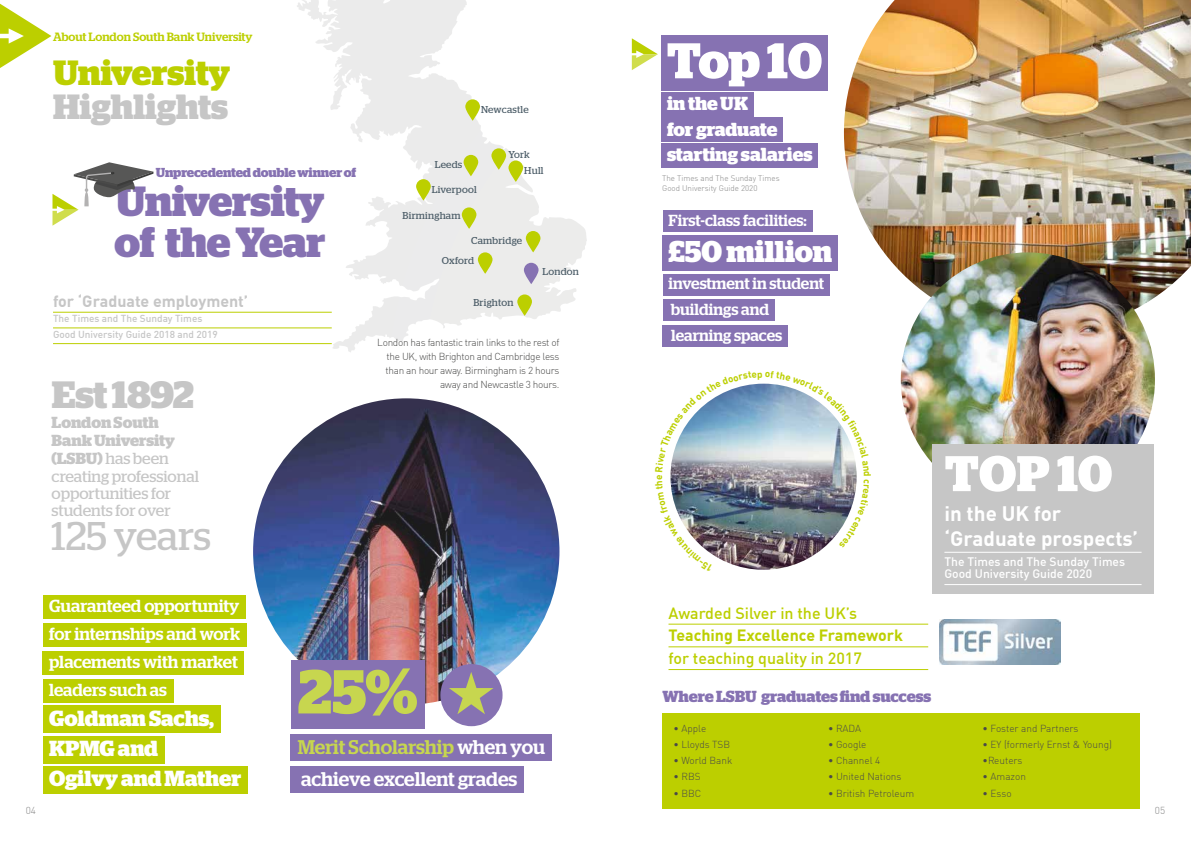
<style>
.page{position:relative;width:1191px;height:842px;background:#fff}
.page>*{position:absolute;margin:0;border:0;box-sizing:border-box;transform-origin:0 0}
.t1{font:700 61.8px "Stag";color:#c7d64f}
.t2{font:700 50px "Stag";letter-spacing:-.005em;color:#fff}
.t3{font:700 42.1px/41px "Stag";letter-spacing:-.015em;color:#8672b2}
.t4{font:40px "Stag";color:#c6c6c6}
.t5{font:700 38px "Stag";letter-spacing:-.025em;color:#c6c6c6}
.t6{font:700 35px "Stag";letter-spacing:-.005em;color:#bccf00}
.t7{font:700 35px "Stag";color:#c6c6c6}
.t8{font:700 30px "Stag";color:#fff}
.t9{font:700 21.8px/30.1px "Stag";color:#fff}
.t10{font:700 20.6px/24.2px "DIN Offc";color:#fff}
.t11{font:500 19.8px/31.7px "Stag";letter-spacing:-.005em;color:#fff}
.t12{font:700 18.8px/25.7px "Stag";color:#fff}
.t13{font:500 17.4px/28px "Stag";color:#fff}
.t14{font:16px/17.6px "Stag";color:#c6c6c6}
.t15{font:500 16px/25.7px "Stag";color:#fff}
.t16{font:500 16px "DIN Offc";color:#bccf00}
.t17{font:700 16px "Stag";letter-spacing:-.005em;color:#8672b2}
.t18{font:700 16px "DIN Offc";color:#bccf00}
.t19{font:700 16px "DIN Offc";color:#c6c6c6}
.t20{font:700 13px "Stag";letter-spacing:-.015em;color:#8672b2}
.t21{font:500 12.1px/12.1px "DIN Offc";color:#fff}
.t22{font:500 12px "Stag";letter-spacing:-.005em;color:#bccf00}
.t23{font:300 10px/14px "DIN Offc";letter-spacing:-.03em;color:#4a4a49;text-align:right}
.t24{font:300 10px "DIN Offc";color:#4a4a49}
.t25{font:10px "Stag";letter-spacing:.02em;color:#4b5c67}
.t26{font:500 10px/15.7px "DIN Offc";color:#c6c6c6}
.t27{font:300 10px "DIN Offc";letter-spacing:-.005em;color:#4a4a49}
.t28{font:300 10px "DIN Offc";color:#878787}
.t29{font:300 8px/10px "DIN Offc";color:#878787}
.s1{font-weight:700}
.s2{color:#c7d64f}
</style>
<div class="page">
<svg style="left:0;top:4px;width:51px;height:64px"></svg>
<div style="left:662px;top:713px;width:477px;height:95px;background:#bccf00"></div>
<svg style="left:297px;top:0;width:117px;height:20px"></svg>
<svg style="left:524px;top:263px;width:14px;height:21px"></svg>
<svg style="left:462px;top:207px;width:14px;height:22px"></svg>
<svg style="left:416px;top:179px;width:15px;height:22px"></svg>
<svg style="left:508px;top:161px;width:15px;height:21px"></svg>
<svg style="left:463px;top:155px;width:15px;height:21px"></svg>
<svg style="left:465px;top:99px;width:15px;height:22px"></svg>
<svg style="left:478px;top:252px;width:14px;height:22px"></svg>
<svg style="left:526px;top:231px;width:14px;height:21px"></svg>
<svg style="left:491px;top:148px;width:15px;height:22px"></svg>
<img style="left:844px;top:0;width:347px;height:297px">
<svg style="left:632px;top:38px;width:26px;height:32px"></svg>
<div style="left:661px;top:35px;width:167px;height:56px;background:#8672b2"></div>
<div style="left:661px;top:92px;width:92px;height:25px;background:#8672b2"></div>
<div style="left:661px;top:118px;width:122px;height:24px;background:#8672b2"></div>
<div style="left:661px;top:143px;width:157px;height:25px;background:#8672b2"></div>
<img style="left:900px;top:252px;width:255px;height:240px">
<div style="left:932px;top:444px;width:221px;height:150px;background:#c6c6c6"></div>
<hr style="left:944px;top:552px;width:197px;height:1px;background:#fff">
<hr style="left:944px;top:584px;width:197px;height:1px;background:#fff">
<hr style="left:53px;top:312px;width:279px;height:1px;background:#bccf00">
<hr style="left:53px;top:328px;width:279px;height:1px;background:#bccf00">
<hr style="left:53px;top:343px;width:279px;height:1px;background:#bccf00">
<svg style="left:52px;top:162px;width:101px;height:64px"></svg>
<div style="left:663px;top:210px;width:149px;height:22px;background:#8672b2"></div>
<div style="left:663px;top:235px;width:175px;height:36px;background:#8672b2"></div>
<div style="left:663px;top:274px;width:167px;height:21px;background:#8672b2"></div>
<div style="left:663px;top:299px;width:111px;height:22px;background:#8672b2"></div>
<div style="left:663px;top:325px;width:125px;height:22px;background:#8672b2"></div>
<svg style="left:517px;top:294px;width:15px;height:22px"></svg>
<hr style="left:668px;top:624px;width:260px;height:1px;background:#bccf00">
<hr style="left:668px;top:647px;width:260px;height:1px;background:#bccf00">
<hr style="left:668px;top:669px;width:260px;height:1px;background:#bccf00">
<img style="left:939px;top:619px;width:122px;height:45px">
<img style="left:253px;top:398px;width:306px;height:307px;border-radius:153px">
<div style="left:43px;top:595px;width:203px;height:23px;background:#bccf00"></div>
<div style="left:43px;top:623px;width:203px;height:23px;background:#bccf00"></div>
<div style="left:43px;top:651px;width:201px;height:23px;background:#bccf00"></div>
<div style="left:43px;top:679px;width:130px;height:23px;background:#bccf00"></div>
<div style="left:43px;top:705px;width:177px;height:28px;background:#bccf00"></div>
<div style="left:43px;top:736px;width:121px;height:27px;background:#bccf00"></div>
<div style="left:43px;top:766px;width:204px;height:28px;background:#bccf00"></div>
<div style="left:440px;top:664px;width:62px;height:62px;background:#8672b2;border-radius:50%"></div>
<svg style="left:449px;top:672px;width:44px;height:42px"></svg>
<div style="left:291px;top:660px;width:133px;height:69px;background:#8672b2"></div>
<div style="left:291px;top:734px;width:261px;height:27px;background:#8672b2"></div>
<div style="left:291px;top:766px;width:233px;height:27px;background:#8672b2"></div>
<img style="left:670px;top:383px;width:187px;height:187px">
<p class="t22" style="left:53px;top:29px;width:201px">About London South Bank University</p>
<h3 class="t6" style="left:53px;top:53px;width:179px">University</h3>
<h3 class="t7" style="left:53px;top:87px;width:177px">Highlights</h3>
<h3 class="t20" style="left:156px;top:165px;width:202px">Unprecedented double winner of</h3>
<h3 class="t3" style="left:115px;top:181px;width:212px">University of the Year</h3>
<h3 class="t19" style="left:53px;top:290px;width:197px">for ‘Graduate employment’</h3>
<p class="t26" style="left:53px;top:311px;width:166px">The Times and The Sunday Times<br>Good University Guide 2018 and 2019</p>
<h3 class="t5" style="left:52px;top:372px;width:144px">Est 1892</h3>
<h3 class="t14" style="left:52px;top:413px;width:149px"><span class="s1">London South<br>Bank University (LSBU)</span> has been creating professional opportunities for students for over</h3>
<h3 class="t4" style="left:52px;top:513px;width:161px">125 years</h3>
<p class="t25" style="left:481px;top:104px;width:49px">Newcastle</p>
<p class="t25" style="left:435px;top:159px;width:29px">Leeds</p>
<p class="t25" style="left:432px;top:183px;width:46px">Liverpool</p>
<p class="t25" style="left:402px;top:209px;width:60px">Birmingham</p>
<p class="t25" style="left:508px;top:148px;width:23px">York</p>
<p class="t25" style="left:524px;top:165px;width:21px">Hull</p>
<p class="t25" style="left:471px;top:235px;width:52px">Cambridge</p>
<p class="t25" style="left:442px;top:255px;width:34px">Oxford</p>
<p class="t25" style="left:473px;top:297px;width:42px">Brighton</p>
<p class="t25" style="left:542px;top:265px;width:38px">London</p>
<p class="t23" style="left:377px;top:336px;width:184px">London has fantastic train links to the rest of the UK, with Brighton and Cambridge less than an hour away. Birmingham is 2 hours away and Newcastle 3 hours.</p>
<h3 class="t13" style="left:49px;top:591px;width:192px">Guaranteed opportunity for internships and work placements with market leaders such as</h3>
<h3 class="t9" style="left:49px;top:703px;width:194px">Goldman Sachs,<br>KPMG and<br>Ogilvy and Mather</h3>
<h1 class="t1" style="left:298px;top:656px;width:121px">25%</h1>
<h3 class="t11" style="left:298px;top:731px;width:249px"><span class="s2">Merit Scholarship</span> when you achieve excellent grades</h3>
<h2 class="t2" style="left:667px;top:32px;width:157px">Top 10</h2>
<h3 class="t12" style="left:667px;top:91px;width:147px">in the UK<br>for graduate starting salaries</h3>
<p class="t29" style="left:662px;top:173px;width:119px">The Times and The Sunday Times<br>Good University Guide 2020</p>
<h3 class="t15" style="left:668px;top:207px;width:140px">First-class facilities:</h3>
<h3 class="t8" style="left:668px;top:234px;width:165px">£50 million</h3>
<h3 class="t15" style="left:668px;top:271px;width:157px">investment in student buildings and learning spaces</h3>
<h3 class="t16" style="left:668px;top:603px;width:190px">Awarded Silver in the UK’s</h3>
<h3 class="t18" style="left:668px;top:625px;width:236px">Teaching Excellence Framework</h3>
<h3 class="t16" style="left:668px;top:648px;width:195px">for teaching quality in 2017</h3>
<h3 class="t17" style="left:662px;top:687px;width:270px">Where LSBU graduatesfind success</h3>
<p class="t23" style="left:673px;top:721px;width:34px">• Apple</p>
<p class="t27" style="left:673px;top:738px;width:58px">• Lloyds TSB</p>
<p class="t24" style="left:673px;top:754px;width:60px">• World Bank</p>
<p class="t23" style="left:673px;top:770px;width:29px">• RBS</p>
<p class="t23" style="left:673px;top:786px;width:29px">• BBC</p>
<p class="t23" style="left:828px;top:721px;width:35px">• RADA</p>
<p class="t23" style="left:828px;top:737px;width:40px">• Google</p>
<p class="t24" style="left:828px;top:754px;width:54px">• Channel 4</p>
<p class="t24" style="left:828px;top:771px;width:75px">• United Nations</p>
<p class="t24" style="left:828px;top:787px;width:88px">• British Petroleum</p>
<h2 class="t2" style="left:945px;top:444px;width:169px">TOP 10</h2>
<h3 class="t10" style="left:944px;top:501px;width:195px">in the UK for ‘Graduate prospects’</h3>
<p class="t21" style="left:944px;top:555px;width:182px">The Times and The Sunday Times<br>Good University Guide 2020</p>
<p class="t24" style="left:982px;top:722px;width:97px">• Foster and Partners</p>
<p class="t24" style="left:982px;top:738px;width:131px">• EY (formerly Ernst &amp; Young)</p>
<p class="t27" style="left:982px;top:755px;width:41px">•Reuters</p>
<p class="t23" style="left:982px;top:770px;width:45px">• Amazon</p>
<p class="t23" style="left:982px;top:786px;width:31px">• Esso</p>
<p class="t28" style="left:26px;top:804px;width:12px">04</p>
<p class="t28" style="left:1155px;top:804px;width:12px">05</p>
</div>
